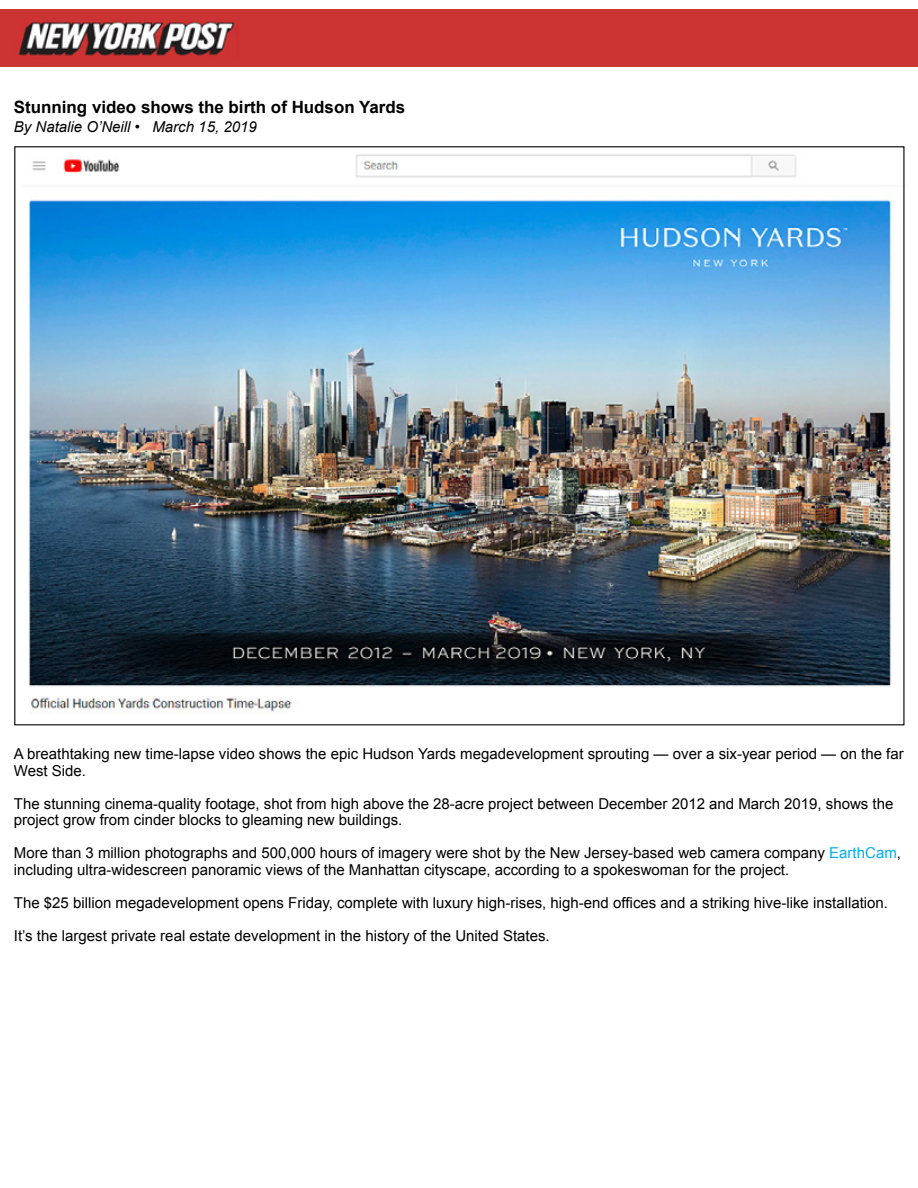
<style>
.page{position:relative;width:918px;height:1188px;background:#fff}
.page>*{position:absolute;margin:0;border:0;box-sizing:border-box;transform-origin:0 0}
.t1{font:700 16.95px "Arial";color:#000}
.t2{font:15px/16.5px "Arial";color:#000}
.t3{font:italic 15px "Arial";color:#000}
.s1{color:#00aeef}
</style>
<div class="page">
<div style="left:0;top:10px;width:918px;height:57px;background:#c33"></div>
<img style="left:18px;top:18px;width:217px;height:39px">
<img style="left:29px;top:147px;width:876px;height:572px">
<p class="t1" style="left:14px;top:96px;width:393px">Stunning video shows the birth of Hudson Yards</p>
<p class="t3" style="left:14px;top:117px;width:244px">By Natalie O’Neill • March 15, 2019</p>
<p class="t2" style="left:14px;top:746px;width:891px">A breathtaking new time-lapse video shows the epic Hudson Yards megadevelopment sprouting — over a six-year period — on the far<br>West Side.</p>
<p class="t2" style="left:14px;top:795px;width:881px">The stunning cinema-quality footage, shot from high above the 28-acre project between December 2012 and March 2019, shows the project grow from cinder blocks to gleaming new buildings.</p>
<p class="t2" style="left:14px;top:845px;width:889px">More than 3 million photographs and 500,000 hours of imagery were shot by the New Jersey-based web camera company <span class="s1">EarthCam</span>, including ultra-widescreen panoramic views of the Manhattan cityscape, according to a spokeswoman for the project.</p>
<p class="t2" style="left:14px;top:894px;width:876px">The $25 billion megadevelopment opens Friday, complete with luxury high-rises, high-end offices and a striking hive-like installation.</p>
<p class="t2" style="left:14px;top:927px;width:537px">It’s the largest private real estate development in the history of the United States.</p>
</div>
